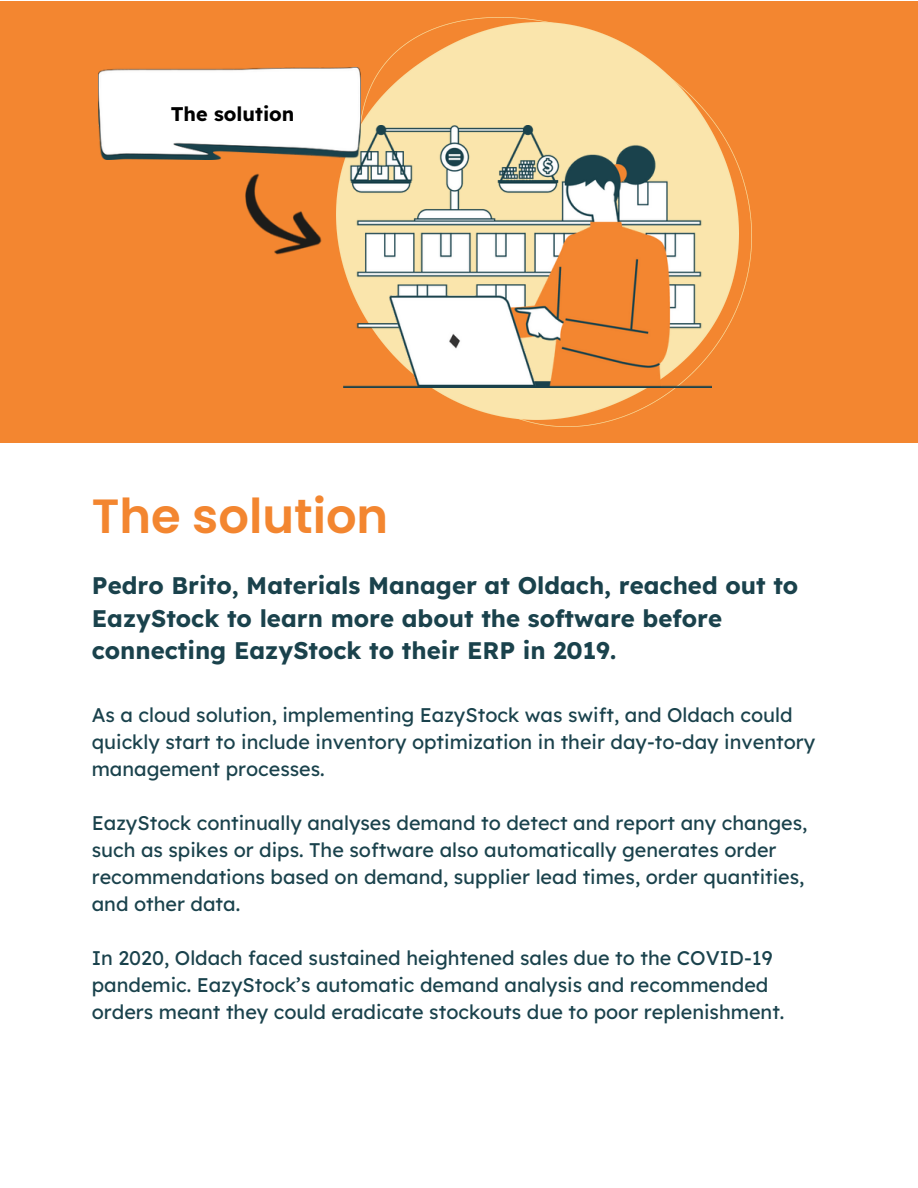
<style>
.page{position:relative;width:918px;height:1188px;background:#fff}
.page>*{position:absolute;margin:0;border:0;box-sizing:border-box;transform-origin:0 0}
.t1{font:600 48px "Poppins";color:#f38630}
.t2{font:700 24px/32.7px "Lexend";color:#1a424c}
.t3{font:19.8px/27px "Lexend";color:#1a424c}
.t4{font:700 19.8px "Lexend";color:#000}
</style>
<div class="page">
<div style="left:0;top:1px;width:918px;height:442px;background:#f38630"></div>
<img style="left:336px;top:23px;width:403px;height:397px">
<img style="left:343px;top:125px;width:368px;height:262px">
<img style="left:98px;top:68px;width:262px;height:92px">
<img style="left:245px;top:173px;width:77px;height:82px">
<p class="t4" style="left:171px;top:101px;width:125px">The solution</p>
<p class="t1" style="left:92px;top:483px;width:298px">The solution</p>
<p class="t2" style="left:92px;top:569px;width:708px">Pedro Brito, Materials Manager at Oldach, reached out to<br>EazyStock to learn more about the software before connecting EazyStock to their ERP in 2019.</p>
<p class="t3" style="left:92px;top:701px;width:725px">As a cloud solution, implementing EazyStock was swift, and Oldach could quickly start to include inventory optimization in their day-to-day inventory management processes.</p>
<p class="t3" style="left:92px;top:809px;width:717px">EazyStock continually analyses demand to detect and report any changes, such as spikes or dips. The software also automatically generates order recommendations based on demand, supplier lead times, order quantities, and other data.</p>
<p class="t3" style="left:92px;top:944px;width:694px">In 2020, Oldach faced sustained heightened sales due to the COVID-19 pandemic. EazyStock’s automatic demand analysis and recommended orders meant they could eradicate stockouts due to poor replenishment.</p>
</div>
